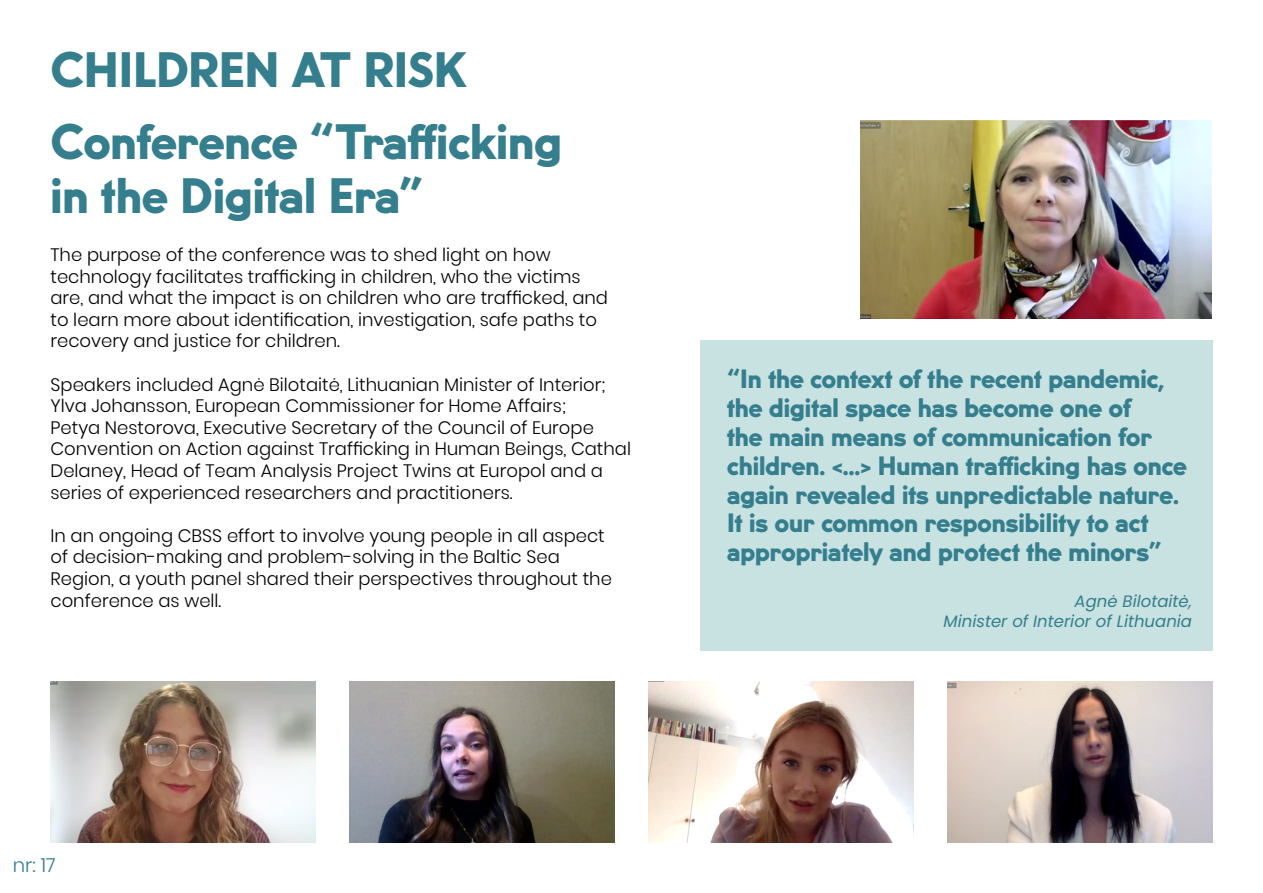
<style>
.page{position:relative;width:1263px;height:893px;background:#fff}
.page>*{position:absolute;margin:0;border:0;box-sizing:border-box;transform-origin:0 0}
.t1{font:900 45px/72px "U8";color:#347e8d}
.t2{font:900 24px/28.8px "U8";color:#347e8d}
.t3{font:300 19.5px "Poppins";color:#347e8d}
.t4{font:300 18px/21.6px "Poppins";color:#000}
.t5{font:italic 16.5px/19.8px "Poppins";color:#347e8d;text-align:right}
</style>
<div class="page">
<img style="left:51px;top:682px;width:265px;height:160px">
<img style="left:947px;top:682px;width:265px;height:160px">
<img style="left:648px;top:682px;width:265px;height:160px">
<img style="left:349px;top:682px;width:265px;height:160px">
<img style="left:860px;top:121px;width:352px;height:198px">
<div style="left:700px;top:340px;width:512px;height:311px;background:#c8e1e1"></div>
<h1 class="t1" style="left:51px;top:31px;width:513px">CHILDREN AT RISK<br>Conference “Trafficking</h1>
<h1 class="t1" style="left:51px;top:157px;width:374px">in the Digital Era”</h1>
<p class="t4" style="left:51px;top:244px;width:559px">The purpose of the conference was to shed light on how technology facilitates trafficking in children, who the victims are, and what the impact is on children who are trafficked, and to learn more about identification, investigation, safe paths to recovery and justice for children.</p>
<p class="t4" style="left:51px;top:374px;width:582px">Speakers included Agnė Bilotaitė, Lithuanian Minister of Interior; Ylva Johansson, European Commissioner for Home Affairs;<br>Petya Nestorova, Executive Secretary of the Council of Europe Convention on Action against Trafficking in Human Beings, Cathal Delaney, Head of Team Analysis Project Twins at Europol and a series of experienced researchers and practitioners.</p>
<p class="t4" style="left:51px;top:525px;width:563px">In an ongoing CBSS effort to involve young people in all aspect of decision-making and problem-solving in the Baltic Sea Region, a youth panel shared their perspectives throughout the conference as well.</p>
<p class="t3" style="left:13px;top:853px;width:45px">nr: 17</p>
<p class="t2" style="left:727px;top:363px;width:461px">“In the context of the recent pandemic, the digital space has become one of<br>the main means of communication for children. &lt;…&gt; Human trafficking has once again revealed its unpredictable nature.<br>It is our common responsibility to act appropriately and protect the minors”</p>
<p class="t5" style="left:943px;top:592px;width:250px">Agnė Bilotaitė,<br>Minister of Interior of Lithuania</p>
</div>
